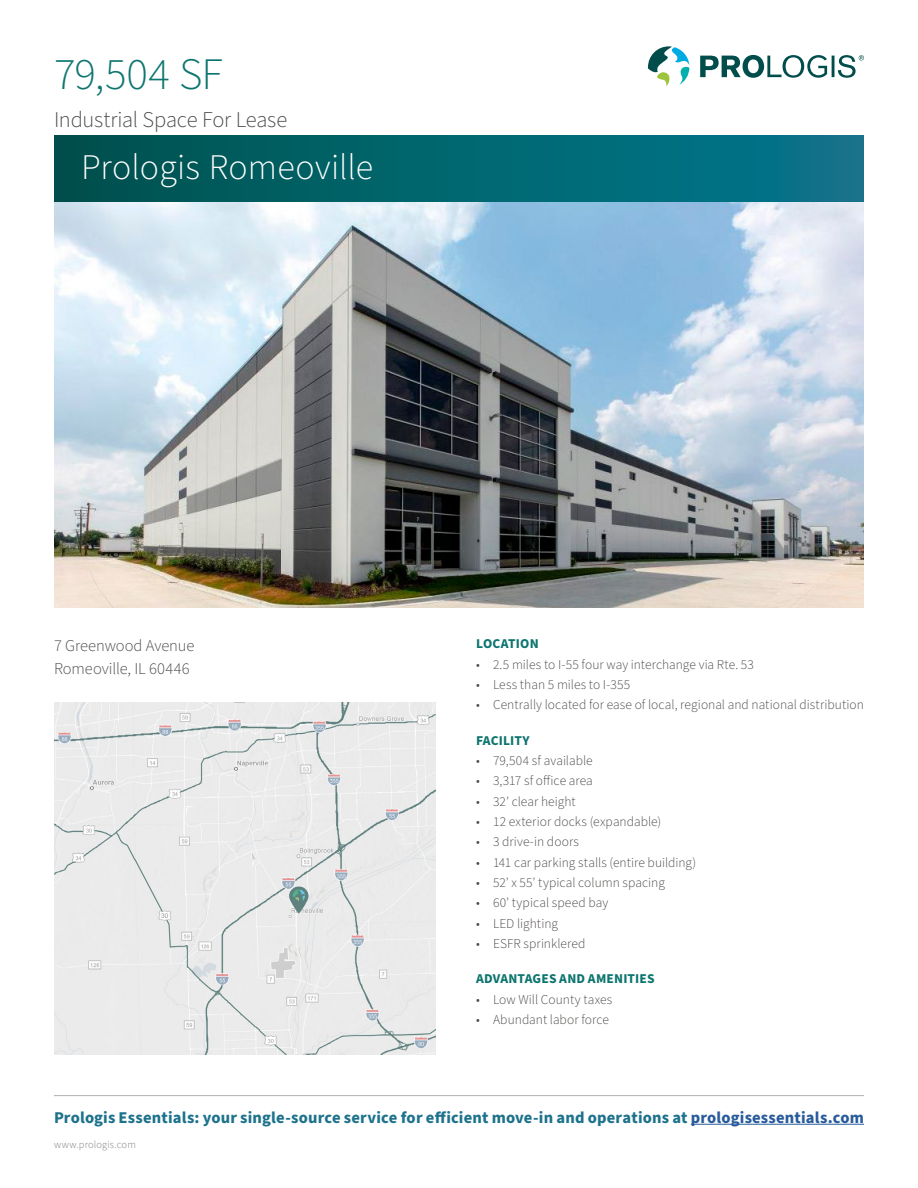
<style>
.page{position:relative;width:918px;height:1188px;background:#fff}
.page>*{position:absolute;margin:0;border:0;box-sizing:border-box;transform-origin:0 0}
.t1{font:300 45px "Source Sans Pro";letter-spacing:-.01em;color:#0d756f}
.t2{font:300 36px "Source Sans Pro";letter-spacing:.005em;color:#fff}
.t3{font:300 22.5px "Source Sans Pro";letter-spacing:-.01em;color:#494644}
.t4{font:700 16.5px "Source Sans Pro";letter-spacing:.01em;color:#1d728c}
.t5{font:300 16.5px/22.5px "Source Sans Pro";letter-spacing:-.005em;color:#494644}
.t6{font:300 13.5px "Source Sans Pro";color:#494644}
.t7{font:700 13.5px "Source Sans Pro";letter-spacing:.015em;color:#0d756f}
.t8{font:300 10.5px "Source Sans Pro";letter-spacing:.015em;color:#7b7879}
.s1{color:#275b9b}
</style>
<div class="page">
<svg style="left:54px;top:135px;width:810px;height:67px;background:#01646e"></svg>
<svg style="left:648px;top:46px;width:41px;height:40px"></svg>
<svg style="left:700px;top:55px;width:164px;height:23px"></svg>
<hr style="left:54px;top:1095px;width:810px;height:1px;background:#b1b0b1">
<hr style="left:691px;top:1124px;width:173px;height:1px;background:#275b9b">
<img style="left:54px;top:702px;width:382px;height:353px">
<img style="left:54px;top:202px;width:810px;height:406px">
<h1 class="t1" style="left:54px;top:44px;width:170px">79,504 SF</h1>
<h3 class="t3" style="left:54px;top:104px;width:235px">Industrial Space For Lease</h3>
<h2 class="t2" style="left:81px;top:143px;width:294px">Prologis Romeoville</h2>
<p class="t5" style="left:54px;top:635px;width:142px">7 Greenwood Avenue<br>Romeoville, IL 60446</p>
<p class="t7" style="left:476px;top:635px;width:64px">LOCATION</p>
<p class="t6" style="left:476px;top:655px;width:280px">• 2.5 miles to I-55 four way interchange via Rte. 53</p>
<p class="t6" style="left:476px;top:676px;width:156px">• Less than 5 miles to I-355</p>
<p class="t6" style="left:476px;top:696px;width:390px">• Centrally located for ease of local, regional and national distribution</p>
<p class="t7" style="left:476px;top:731px;width:55px">FACILITY</p>
<p class="t6" style="left:476px;top:752px;width:118px">• 79,504 sf available</p>
<p class="t6" style="left:476px;top:772px;width:118px">• 3,317 sf office area</p>
<p class="t6" style="left:476px;top:792px;width:101px">• 32’ clear height</p>
<p class="t6" style="left:476px;top:813px;width:187px">• 12 exterior docks (expandable)</p>
<p class="t6" style="left:476px;top:833px;width:105px">• 3 drive-in doors</p>
<p class="t6" style="left:476px;top:853px;width:222px">• 141 car parking stalls (entire building)</p>
<p class="t6" style="left:476px;top:873px;width:190px">• 52’ x 55’ typical column spacing</p>
<p class="t6" style="left:476px;top:894px;width:134px">• 60’ typical speed bay</p>
<p class="t6" style="left:476px;top:914px;width:84px">• LED lighting</p>
<p class="t6" style="left:476px;top:934px;width:111px">• ESFR sprinklered</p>
<p class="t7" style="left:476px;top:970px;width:180px">ADVANTAGES AND AMENITIES</p>
<p class="t6" style="left:476px;top:990px;width:138px">• Low Will County taxes</p>
<p class="t6" style="left:476px;top:1010px;width:135px">• Abundant labor force</p>
<p class="t4" style="left:54px;top:1106px;width:812px">Prologis Essentials: your single-source service for efficient move-in and operations at <span class="s1">prologisessentials.com</span></p>
<p class="t8" style="left:54px;top:1137px;width:83px">www.prologis.com</p>
</div>
